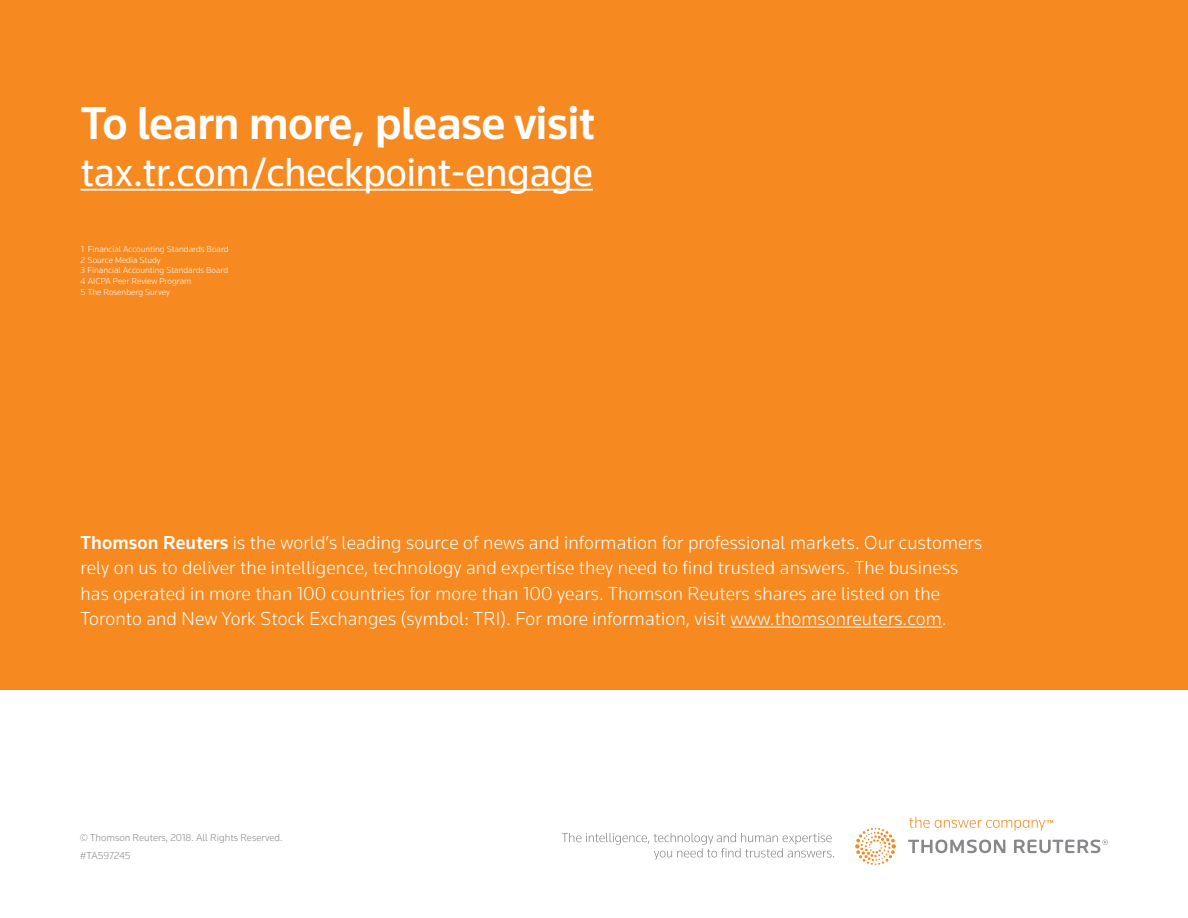
<style>
.page{position:relative;width:1188px;height:918px;background:#fff}
.page>*{position:absolute;margin:0;border:0;box-sizing:border-box;transform-origin:0 0}
.t1{font:500 48px "Knowledge";letter-spacing:-.015em;color:#fff}
.t2{font:42px "Knowledge";letter-spacing:-.015em;color:#fff}
.t3{font:300 19.5px/25.5px "Knowledge";letter-spacing:.005em;color:#fff}
.t4{font:300 10.5px "Knowledge";color:#86888b}
.t5{font:300 9px "Knowledge";color:#fff}
.s1{font-weight:500}
</style>
<div class="page">
<div style="left:0;top:0;width:1188px;height:689px;background:#f6891f"></div>
<hr style="left:731px;top:627px;width:211px;height:1px;background:#fff">
<hr style="left:80px;top:189px;width:513px;height:2px;background:#fff">
<svg style="left:562px;top:817px;width:546px;height:48px"></svg>
<p class="t1" style="left:80px;top:93px;width:516px">To learn more, please visit</p>
<p class="t2" style="left:80px;top:146px;width:514px">tax.tr.com/checkpoint-engage</p>
<p class="t5" style="left:81px;top:243px;width:149px">1 Financial Accounting Standards Board</p>
<p class="t5" style="left:80px;top:254px;width:82px">2 Source Media Study</p>
<p class="t5" style="left:80px;top:265px;width:149px">3 Financial Accounting Standards Board</p>
<p class="t5" style="left:80px;top:276px;width:113px">4 AICPA Peer Review Program</p>
<p class="t5" style="left:80px;top:286px;width:91px">5 The Rosenberg Survey</p>
<p class="t3" style="left:80px;top:529px;width:903px"><span class="s1">Thomson Reuters</span> is the world’s leading source of news and information for professional markets. Our customers rely on us to deliver the intelligence, technology and expertise they need to find trusted answers. The business has operated in more than 100 countries for more than 100 years. Thomson Reuters shares are listed on the Toronto and New York Stock Exchanges (symbol: TRI). For more information, visit www.thomsonreuters.com.</p>
<p class="t4" style="left:80px;top:831px;width:204px">© Thomson Reuters, 2018. All Rights Reserved.</p>
<p class="t4" style="left:80px;top:849px;width:52px">#TA597245</p>
</div>
